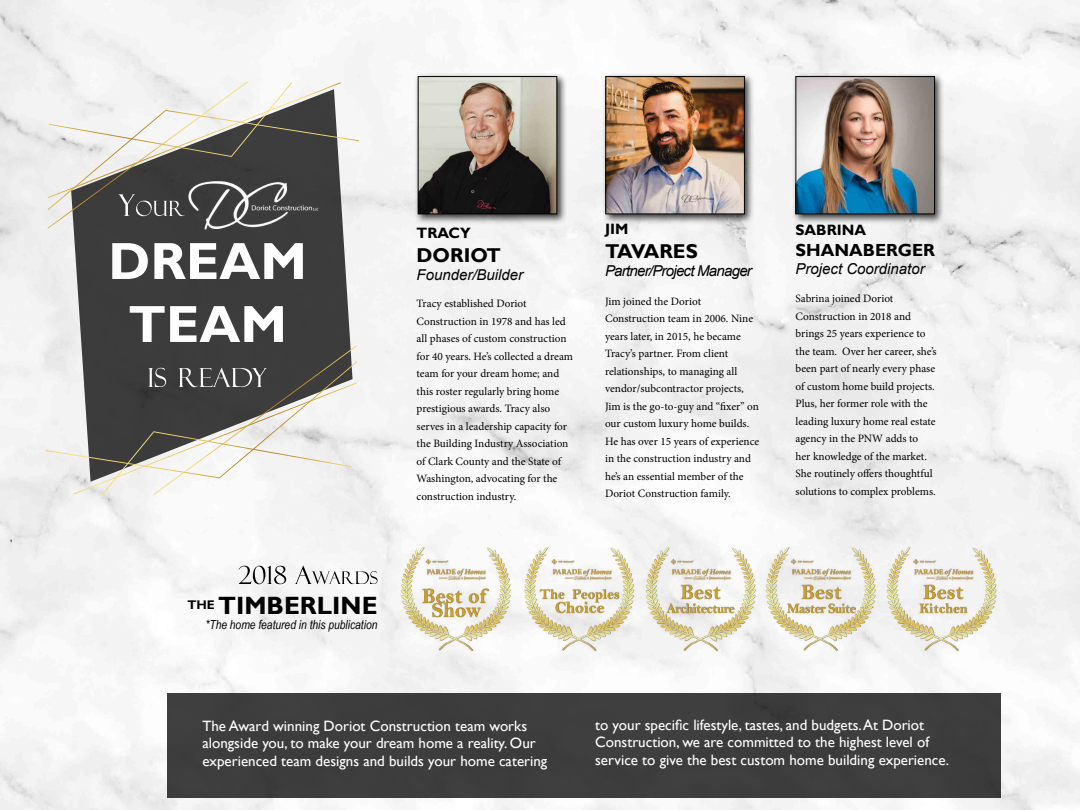
<style>
.page{position:relative;width:1080px;height:810px;background:#fff}
.page>*{position:absolute;margin:0;border:0;box-sizing:border-box;transform-origin:0 0}
.t1{font:700 52.5px/63px "Gill Sans";color:#fff;text-align:center}
.t2{font:700 25px "Gill Sans";color:#000}
.t3{font:700 20px "Gill Sans";letter-spacing:-.04em;color:#000}
.t4{font:700 20px "Gill Sans";color:#000}
.t5{font:700 17.5px "Gill Sans";color:#000}
.t6{font:15px/17.5px "Gill Sans";color:#fff}
.t7{font:italic 15px "Arial";color:#000}
.t8{font:italic 15px "Arial";letter-spacing:-.05em;color:#000}
.t9{font:700 15px "Gill Sans";color:#000}
.t10{font:italic 12.5px "Arial Narrow";color:#000}
.t11{font:11.25px/17.5px "Minion Pro";color:#000}
</style>
<div class="page">
<img style="left:0;top:0;width:1080px;height:810px">
<div style="left:71px;top:229px;width:282px;height:253px;background:#3c3c3c"></div>
<div style="left:167px;top:693px;width:834px;height:105px;background:#3d3d3d"></div>
<svg style="left:239px;top:566px;width:139px;height:18px"></svg>
<img style="left:184px;top:229px;width:138px;height:6px">
<div style="left:414px;top:73px;width:153px;height:151px;background:#000;opacity:.75"></div>
<img style="left:420px;top:78px;width:135px;height:134px">
<div style="left:418px;top:76px;width:139px;height:138px;border:1px solid #000"></div>
<div style="left:602px;top:73px;width:153px;height:151px;background:#000;opacity:.75"></div>
<img style="left:607px;top:78px;width:136px;height:134px">
<div style="left:605px;top:76px;width:140px;height:138px;border:1px solid #000"></div>
<div style="left:792px;top:73px;width:153px;height:151px;background:#000;opacity:.75"></div>
<img style="left:798px;top:78px;width:135px;height:134px">
<div style="left:796px;top:76px;width:139px;height:138px;border:1px solid #000"></div>
<svg style="left:46px;top:361px;width:26px;height:117px"></svg>
<svg style="left:72px;top:345px;width:285px;height:150px"></svg>
<svg style="left:48px;top:82px;width:311px;height:147px"></svg>
<img style="left:390px;top:529px;width:612px;height:137px">
<h1 class="t1" style="left:108px;top:231px;width:200px">DREAM<br>TEAM</h1>
<h3 class="t9" style="left:417px;top:224px;width:56px">TRACY</h3>
<h3 class="t4" style="left:417px;top:243px;width:86px">DORIOT</h3>
<h3 class="t7" style="left:417px;top:265px;width:108px">Founder/Builder</h3>
<p class="t11" style="left:417px;top:295px;width:158px">Tracy established Doriot<br>Construction in 1978 and has led all phases of custom construction for 40 years. He’s collected a dream team for your dream home; and this roster regularly bring home prestigious awards. Tracy also serves in a leadership capacity for the Building Industry Association of Clark County and the State of<br>Washington, advocating for the construction industry.</p>
<h3 class="t9" style="left:605px;top:220px;width:25px">JIM</h3>
<h3 class="t3" style="left:605px;top:239px;width:94px">TAVARES</h3>
<h3 class="t8" style="left:605px;top:261px;width:148px">Partner/Project Manager</h3>
<p class="t11" style="left:605px;top:293px;width:156px">Jim joined the Doriot<br>Construction team in 2006. Nine years later, in 2015, he became<br>Tracy’s partner. From client relationships, to managing all vendor/subcontractor projects,<br>Jim is the go-to-guy and “fixer” on our custom luxury home builds.<br>He has over 15 years of experience in the construction industry and he’s an essential member of the<br>Doriot Construction family.</p>
<h3 class="t9" style="left:796px;top:221px;width:72px">SABRINA</h3>
<h3 class="t5" style="left:796px;top:239px;width:141px">SHANABERGER</h3>
<h3 class="t7" style="left:796px;top:259px;width:131px">Project Coordinator</h3>
<p class="t11" style="left:796px;top:290px;width:143px">Sabrina joined Doriot<br>Construction in 2018 and brings 25 years experience to the team. Over her career, she’s been part of nearly every phase of custom home build projects.<br>Plus, her former role with the leading luxury home real estate agency in the PNW adds to<br>her knowledge of the market.<br>She routinely offers thoughtful solutions to complex problems.</p>
<h2 class="t2" style="left:188px;top:591px;width:191px"><sup>THE</sup> TIMBERLINE</h2>
<p class="t10" style="left:205px;top:616px;width:174px">*The home featured in this publication</p>
<h3 class="t6" style="left:202px;top:717px;width:346px">The Award winning Doriot Construction team works alongside you, to make your dream home a reality. Our experienced team designs and builds your home catering</h3>
<h3 class="t6" style="left:595px;top:716px;width:356px">to your specific lifestyle, tastes, and budgets. At Doriot<br>Construction, we are committed to the highest level of service to give the best custom home building experience.</h3>
</div>
